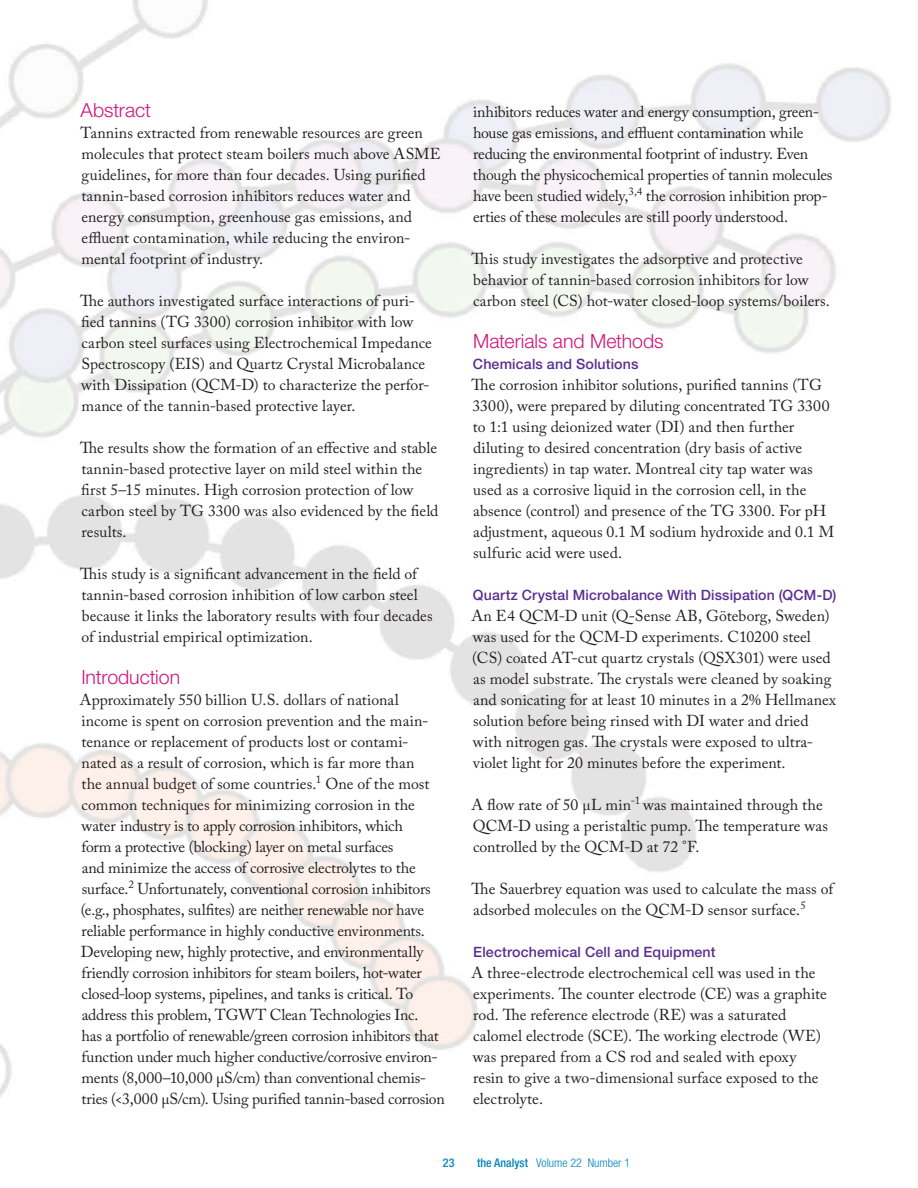
<style>
.page{position:relative;width:918px;height:1188px;background:#fff}
.page>*{position:absolute;margin:0;border:0;box-sizing:border-box;transform-origin:0 0}
.t1{font:300 19.5px "Helvetica Neue LT Std";letter-spacing:-.005em;color:#cf167c}
.p1{font:15.75px/21px "Adobe Caslon Pro";color:#231f20}
.h4_Subheads{font:500 14.25px "Helvetica Neue LT Std";letter-spacing:.01em;color:#5b2e91}
.t2{font:300 condensed 12px "Helvetica Neue LT Std";color:#0082bb}
.t3{font:500 condensed 12px "Helvetica Neue LT Std";color:#0082bb}
.s1{font-weight:500}
</style>
<div class="page">
<img style="left:0;top:0;width:891px;height:1097px">
<p class="t1" style="left:81px;top:98px;width:72px">Abstract</p>
<p class="p1" style="left:81px;top:122px;width:362px">Tannins extracted from renewable resources are green molecules that protect steam boilers much above ASME guidelines, for more than four decades. Using purified tannin-based corrosion inhibitors reduces water and energy consumption, greenhouse gas emissions, and effluent contamination, while reducing the environ&shy;mental footprint of industry.</p>
<p class="p1" style="left:80px;top:290px;width:353px">The authors investigated surface interactions of puri&shy;fied tannins (TG 3300) corrosion inhibitor with low carbon steel surfaces using Electrochemical Impedance Spectroscopy (EIS) and Quartz Crystal Microbalance with Dissipation (QCM-D) to characterize the perfor&shy;mance of the tannin-based protective layer.</p>
<p class="p1" style="left:80px;top:437px;width:360px">The results show the formation of an effective and stable tannin-based protective layer on mild steel within the first 5–15 minutes. High corrosion protection of low carbon steel by TG 3300 was also evidenced by the field results.</p>
<p class="p1" style="left:80px;top:563px;width:354px">This study is a significant advancement in the field of tannin-based corrosion inhibition of low carbon steel because it links the laboratory results with four decades of industrial empirical optimization.</p>
<p class="t1" style="left:81px;top:665px;width:100px">Introduction</p>
<p class="p1" style="left:80px;top:689px;width:366px">Approximately 550 billion U.S. dollars of national income is spent on corrosion prevention and the main&shy;tenance or replacement of products lost or contami&shy;nated as a result of corrosion, which is far more than<br>the annual budget of some countries.<sup>1</sup> One of the most common techniques for minimizing corrosion in the water industry is to apply corrosion inhibitors, which<br>form a protective (blocking) layer on metal surfaces<br>and minimize the access of corrosive electrolytes to the surface.<sup>2</sup> Unfortunately, conventional corrosion inhibitors (e.g., phosphates, sulfites) are neither renewable nor have reliable performance in highly conductive environments.<br>Developing new, highly protective, and environmentally friendly corrosion inhibitors for steam boilers, hot-water closed-loop systems, pipelines, and tanks is critical. To address this problem, TGWT Clean Technologies Inc.<br>has a portfolio of renewable/green corrosion inhibitors that function under much higher conductive/corrosive environ&shy;ments (8,000–10,000 µS/cm) than conventional chemis&shy;tries (&lt;3,000 µS/cm). Using purified tannin-based corrosion</p>
<p class="p1" style="left:473px;top:101px;width:361px">inhibitors reduces water and energy consumption, green&shy;house gas emissions, and effluent contamination while reducing the environmental footprint of industry. Even though the physicochemical properties of tannin molecules have been studied widely,<sup>3,4</sup> the corrosion inhibition prop&shy;erties of these molecules are still poorly understood.</p>
<p class="p1" style="left:472px;top:248px;width:360px">This study investigates the adsorptive and protective behavior of tannin-based corrosion inhibitors for low carbon steel (CS) hot-water closed-loop systems/boilers.</p>
<p class="t1" style="left:473px;top:329px;width:192px">Materials and Methods</p>
<p class="h4_Subheads" style="left:473px;top:355px;width:167px">Chemicals and Solutions</p>
<p class="p1" style="left:472px;top:374px;width:364px">The corrosion inhibitor solutions, purified tannins (TG 3300), were prepared by diluting concentrated TG 3300 to 1:1 using deionized water (DI) and then further diluting to desired concentration (dry basis of active ingredients) in tap water. Montreal city tap water was used as a corrosive liquid in the corrosion cell, in the absence (control) and presence of the TG 3300. For pH adjustment, aqueous 0.1 M sodium hydroxide and 0.1 M sulfuric acid were used.</p>
<p class="h4_Subheads" style="left:473px;top:586px;width:365px">Quartz Crystal Microbalance With Dissipation (QCM-D)</p>
<p class="p1" style="left:471px;top:605px;width:366px">An E4 QCM-D unit (Q-Sense AB, Göteborg, Sweden) was used for the QCM-D experiments. C10200 steel (CS) coated AT-cut quartz crystals (QSX301) were used as model substrate. The crystals were cleaned by soaking and sonicating for at least 10 minutes in a 2% Hellmanex solution before being rinsed with DI water and dried with nitrogen gas. The crystals were exposed to ultra&shy;violet light for 20 minutes before the experiment.</p>
<p class="p1" style="left:471px;top:794px;width:358px">A flow rate of 50 µL min<sup>-1</sup> was maintained through the<br>QCM-D using a peristaltic pump. The temperature was controlled by the QCM-D at 72 °F.</p>
<p class="p1" style="left:472px;top:878px;width:363px">The Sauerbrey equation was used to calculate the mass of adsorbed molecules on the QCM-D sensor surface.<sup>5</sup></p>
<p class="h4_Subheads" style="left:473px;top:943px;width:244px">Electrochemical Cell and Equipment</p>
<p class="p1" style="left:471px;top:962px;width:357px">A three-electrode electrochemical cell was used in the experiments. The counter electrode (CE) was a graphite rod. The reference electrode (RE) was a saturated calomel electrode (SCE). The working electrode (WE) was prepared from a CS rod and sealed with epoxy resin to give a two-dimensional surface exposed to the electrolyte.</p>
<p class="t3" style="left:443px;top:1156px;width:13px">23</p>
<p class="t2" style="left:477px;top:1156px;width:154px"><span class="s1">the Analyst</span> Volume 22 Number 1</p>
</div>
